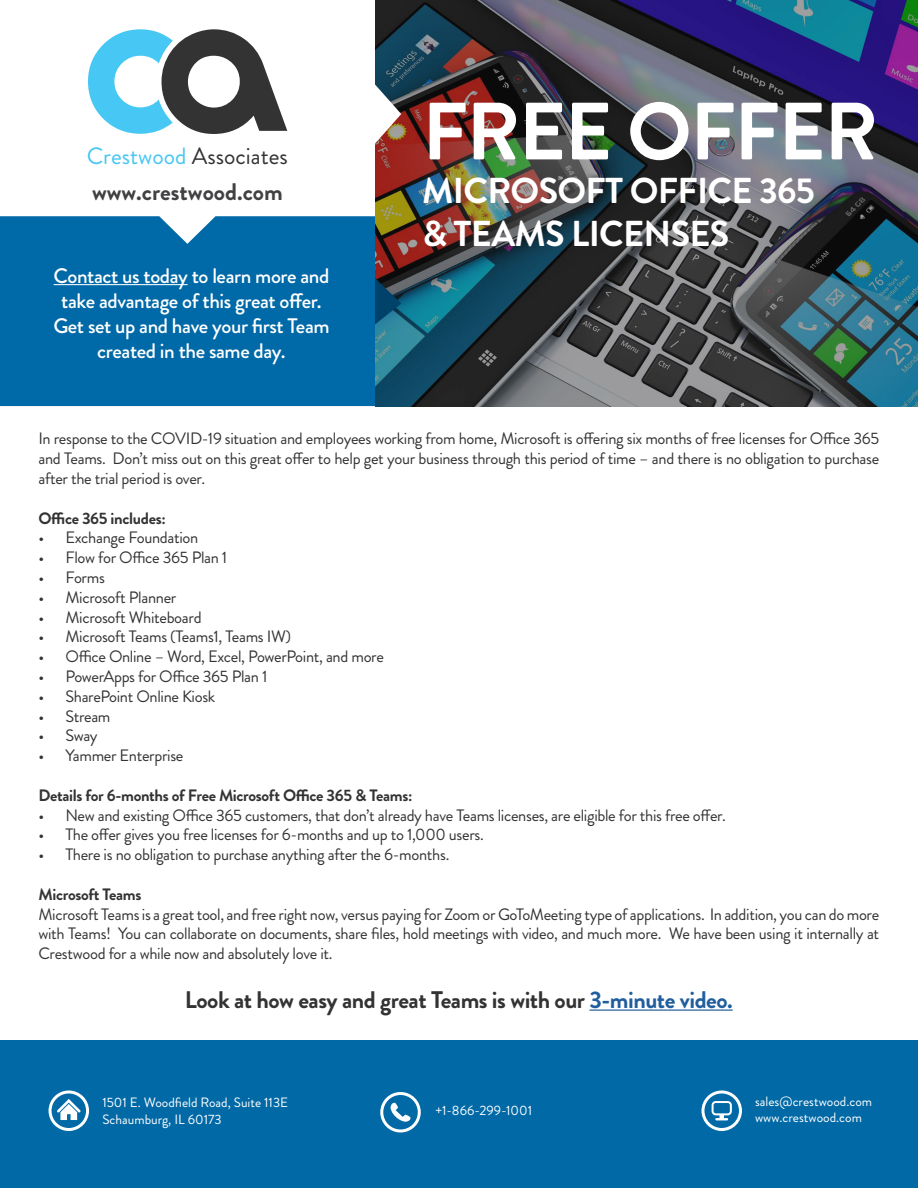
<style>
.page{position:relative;width:918px;height:1188px;background:#fff}
.page>*{position:absolute;margin:0;border:0;box-sizing:border-box;transform-origin:0 0}
.t1{font:700 81px "Brandon Grotesque";letter-spacing:-.02em;color:#fff}
.t2{font:700 36px/43.2px "Brandon Grotesque";letter-spacing:-.02em;color:#fff}
.t3{font:700 24px "Brandon Grotesque";letter-spacing:-.02em;color:#333}
.t4{font:700 24px "Brandon Grotesque";color:#414042}
.t5{font:23.55px "Brandon Grotesque";color:#333}
.t6{font:500 21px/25.2px "Brandon Grotesque";letter-spacing:-.02em;color:#fff;text-align:center}
.t7{font:16.5px/19.8px "Brandon Grotesque";letter-spacing:-.02em;color:#333;text-align:justify}
.t8{font:700 16.5px "Brandon Grotesque";letter-spacing:-.02em;color:#333}
.t9{font:13.5px/16.2px "Brandon Grotesque";color:#fff}
.s1{color:#46c7f4}
.s2{color:#215e9e}
</style>
<div class="page">
<div style="left:0;top:1040px;width:918px;height:148px;background:#0069a6"></div>
<svg style="left:57px;top:1099px;width:24px;height:21px"></svg>
<div style="left:49px;top:1091px;width:40px;height:40px;border:3px solid #fff;border-radius:50%"></div>
<svg style="left:391px;top:1103px;width:20px;height:19px"></svg>
<div style="left:380px;top:1092px;width:41px;height:40px;border:3px solid #fff;border-radius:50%"></div>
<svg style="left:712px;top:1101px;width:20px;height:19px"></svg>
<div style="left:701px;top:1090px;width:41px;height:41px;border:3px solid #fff;border-radius:50%"></div>
<div style="left:0;top:244px;width:375px;height:162px;background:#0069a7"></div>
<img style="left:375px;top:0;width:543px;height:406px">
<svg style="left:0;top:0;width:401px;height:244px"></svg>
<svg style="left:88px;top:29px;width:199px;height:105px"></svg>
<hr style="left:589px;top:1009px;width:144px;height:2px;background:#215e9e">
<hr style="left:54px;top:284px;width:134px;height:1px;background:#fff">
<h3 class="t5" style="left:87px;top:140px;width:203px"><span class="s1">Crestwood</span> Associates</h3>
<h3 class="t4" style="left:92px;top:175px;width:192px">www.crestwood.com</h3>
<p class="t6" style="left:53px;top:263px;width:278px">Contact us today to learn more and take advantage of this great offer.<br>Get set up and have your first Team created in the same day.</p>
<h1 class="t1" style="left:422px;top:75px;width:457px">FREE OFFER</h1>
<h2 class="t2" style="left:422px;top:169px;width:394px">MICROSOFT OFFICE 365 &amp; TEAMS LICENSES</h2>
<p class="t7" style="left:39px;top:429px;width:842px">In response to the COVID-19 situation and employees working from home, Microsoft is offering six months of free licenses for Office 365 and Teams. Don’t miss out on this great offer to help get your business through this period of time – and there is no obligation to purchase after the trial period is over.</p>
<p class="t8" style="left:39px;top:506px;width:129px">Office 365 includes:</p>
<p class="t7" style="left:39px;top:528px;width:161px">• Exchange Foundation</p>
<p class="t7" style="left:39px;top:548px;width:190px">• Flow for Office 365 Plan 1</p>
<p class="t7" style="left:39px;top:568px;width:68px">• Forms</p>
<p class="t7" style="left:39px;top:587px;width:139px">• Microsoft Planner</p>
<p class="t7" style="left:39px;top:607px;width:165px">• Microsoft Whiteboard</p>
<p class="t7" style="left:39px;top:627px;width:254px">• Microsoft Teams (Teams1, Teams IW)</p>
<p class="t7" style="left:39px;top:647px;width:347px">• Office Online – Word, Excel, PowerPoint, and more</p>
<p class="t7" style="left:39px;top:667px;width:230px">• PowerApps for Office 365 Plan 1</p>
<p class="t7" style="left:39px;top:686px;width:178px">• SharePoint Online Kiosk</p>
<p class="t7" style="left:39px;top:706px;width:74px">• Stream</p>
<p class="t7" style="left:39px;top:726px;width:61px">• Sway</p>
<p class="t7" style="left:39px;top:746px;width:146px">• Yammer Enterprise</p>
<p class="t8" style="left:39px;top:783px;width:375px">Details for 6-months of Free Microsoft Office 365 &amp; Teams:</p>
<p class="t7" style="left:39px;top:805px;width:689px">• New and existing Office 365 customers, that don’t already have Teams licenses, are eligible for this free offer.</p>
<p class="t7" style="left:39px;top:825px;width:447px">• The offer gives you free licenses for 6-months and up to 1,000 users.</p>
<p class="t7" style="left:39px;top:845px;width:412px">• There is no obligation to purchase anything after the 6-months.</p>
<p class="t8" style="left:39px;top:882px;width:104px">Microsoft Teams</p>
<p class="t7" style="left:39px;top:904px;width:842px">Microsoft Teams is a great tool, and free right now, versus paying for Zoom or GoToMeeting type of applications. In addition, you can do more with Teams! You can collaborate on documents, share files, hold meetings with video, and much more. We have been using it internally at Crestwood for a while now and absolutely love it.</p>
<h3 class="t3" style="left:185px;top:983px;width:549px">Look at how easy and great Teams is with our <span class="s2">3-minute video.</span></h3>
<p class="t9" style="left:102px;top:1095px;width:187px">1501 E. Woodfield Road, Suite 113E<br>Schaumburg, IL 60173</p>
<p class="t9" style="left:435px;top:1103px;width:98px">+1-866-299-1001</p>
<p class="t9" style="left:755px;top:1093px;width:119px">sales@crestwood.com www.crestwood.com</p>
</div>
